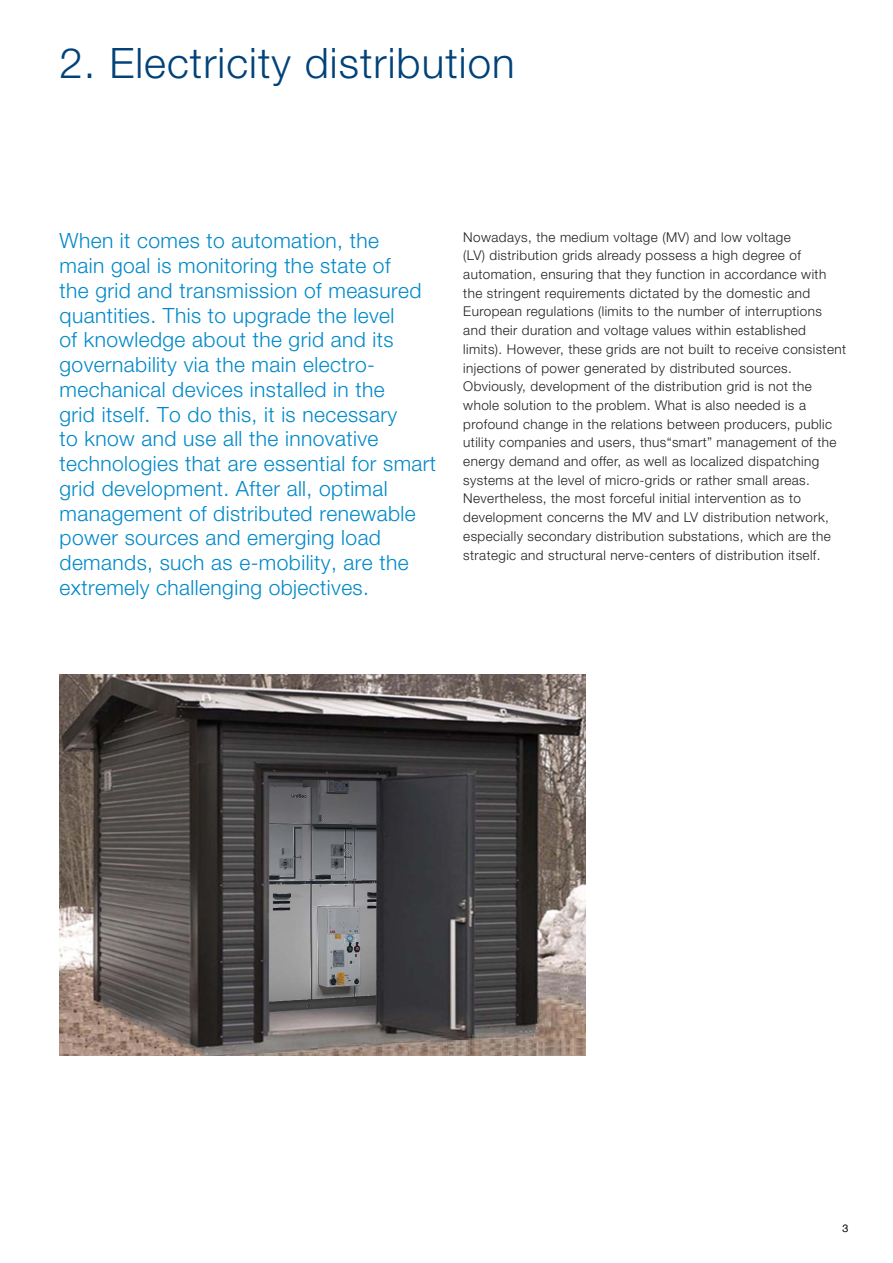
<style>
.page{position:relative;width:893px;height:1263px;background:#fff}
.page>*{position:absolute;margin:0;border:0;box-sizing:border-box;transform-origin:0 0}
._01__Titoli_Pagina{font:300 42px "Helvetica Neue LT";letter-spacing:.025em;color:#004279}
._02__Margin_BIG{font:300 21px/24.8px "Helvetica Neue LT";letter-spacing:.02em;color:#0089c8}
._03__Body_Test{font:300 13.5px/18.8px "Helvetica Neue LT";letter-spacing:.03em;color:#231f20}
.t1{font:300 10.5px "Helvetica Neue LT";color:#231f20}
</style>
<div class="page">
<img style="left:60px;top:674px;width:525px;height:381px">
<p class="_01__Titoli_Pagina" style="left:60px;top:37px;width:457px">2. Electricity distribution</p>
<p class="_02__Margin_BIG" style="left:60px;top:228px;width:378px">When it comes to automation, the<br>main goal is monitoring the state of<br>the grid and transmission of measured quantities. This to upgrade the level<br>of knowledge about the grid and its governability via the main electro&shy;mechanical devices installed in the<br>grid itself. To do this, it is necessary<br>to know and use all the innovative technologies that are essential for smart grid development. After all, optimal management of distributed renewable power sources and emerging load demands, such as e-mobility, are the extremely challenging objectives.</p>
<p class="_03__Body_Test" style="left:463px;top:227px;width:384px">Nowadays, the medium voltage (MV) and low voltage<br>(LV) distribution grids already possess a high degree of automation, ensuring that they function in accordance with the stringent requirements dictated by the domestic and European regulations (limits to the number of interruptions and their duration and voltage values within established limits). However, these grids are not built to receive consistent injections of power generated by distributed sources.<br>Obviously, development of the distribution grid is not the whole solution to the problem. What is also needed is a profound change in the relations between producers, public utility companies and users, thus“smart” management of the energy demand and offer, as well as localized dispatching systems at the level of micro-grids or rather small areas.</p>
<p class="_03__Body_Test" style="left:463px;top:489px;width:369px">Nevertheless, the most forceful initial intervention as to development concerns the MV and LV distribution network, especially secondary distribution substations, which are the strategic and structural nerve-centers of distribution itself.</p>
<p class="t1" style="left:842px;top:1222px;width:7px">3</p>
</div>
